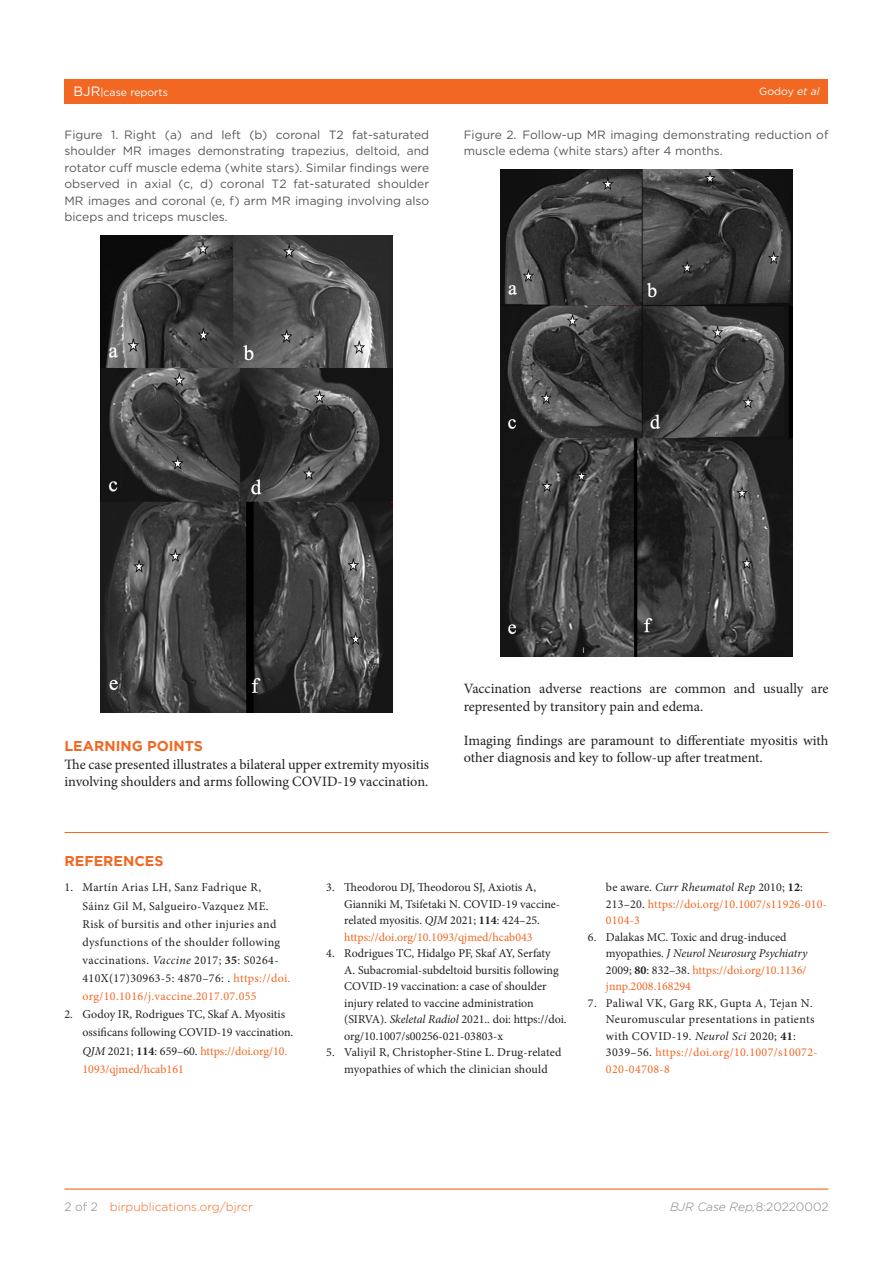
<style>
.page{position:relative;width:893px;height:1263px;background:#fff}
.page>*{position:absolute;margin:0;border:0;box-sizing:border-box;transform-origin:0 0}
.t1{font:14.25px/17.2px "Minion Pro";letter-spacing:-.005em;color:#231f20}
.t2{font:700 14.25px "Gotham";color:#f26722}
.t3{font:12px/16.5px "Minion Pro";letter-spacing:.005em;color:#231f20}
.t4{font:12px/18.1px "Minion Pro";letter-spacing:.03em;color:#231f20}
.t5{font:12px/16.5px "Gotham";color:#57585a;text-align:justify}
.t6{font:12px/16.5px "Minion Pro";letter-spacing:.015em;color:#f26722}
.t7{font:300 12px "Gotham";color:#f26722}
.t8{font:italic 300 12px "Gotham";color:#808285}
.t9{font:10.5px "Gotham";color:#fff}
.s1{font-size:13.5px}
.s2{font-style:italic}
.s3{font-weight:700}
.s4{color:#f26722}
.s5{color:#231f20}
.s6{font-style:italic;color:#231f20}
.s7{font-weight:700;color:#231f20}
.s8{color:#808285}
.s9{font-style:normal}
</style>
<div class="page">
<hr style="left:64px;top:1188px;width:764px;height:2px;background:#f26722">
<div style="left:64px;top:79px;width:764px;height:24px;background:#f26722"></div>
<img style="left:101px;top:235px;width:292px;height:478px">
<img style="left:500px;top:169px;width:292px;height:487px">
<hr style="left:64px;top:832px;width:764px;height:1px;background:#f26722">
<p class="t9" style="left:74px;top:85px;width:96px"><span class="s1">BJR</span>|case reports</p>
<p class="t9" style="left:759px;top:85px;width:62px">Godoy <span class="s2">et al</span></p>
<p class="t5" style="left:64px;top:126px;width:366px">Figure 1. Right (a) and left (b) coronal T2 fat-saturated shoulder MR images demonstrating trapezius, deltoid, and rotator cuff muscle edema (white stars). Similar findings were observed in axial (c, d) coronal T2 fat-saturated shoulder MR images and coronal (e, f) arm MR imaging involving also biceps and triceps muscles.</p>
<p class="t5" style="left:464px;top:126px;width:366px">Figure 2. Follow-up MR imaging demonstrating reduction of muscle edema (white stars) after 4 months.</p>
<p class="t2" style="left:64px;top:737px;width:140px">LEARNING POINTS</p>
<p class="t1" style="left:64px;top:756px;width:366px">The case presented illustrates a bilateral upper extremity myositis involving shoulders and arms following COVID-19 vaccination.</p>
<p class="t1" style="left:464px;top:680px;width:366px">Vaccination adverse reactions are common and usually are represented by transitory pain and edema.</p>
<p class="t1" style="left:464px;top:732px;width:366px">Imaging findings are paramount to differentiate myositis with other diagnosis and key to follow-up after treatment.</p>
<p class="t2" style="left:64px;top:851px;width:101px">REFERENCES</p>
<p class="t4" style="left:82px;top:878px;width:209px;text-indent:-18px">1. Martín Arias LH, Sanz Fadrique R, Sáinz Gil M, Salgueiro-Vazquez ME.<br>Risk of bursitis and other injuries and dysfunctions of the shoulder following vaccinations. <span class="s2">Vaccine</span> 2017; <span class="s3">35</span>: S0264- 410X(17)30963-5: 4870–76: . <span class="s4">https://doi. org/10.1016/j.vaccine.2017.07.055</span></p>
<p class="t3" style="left:82px;top:1005px;width:212px;line-height:18.1px;text-indent:-18px">2. Godoy IR, Rodrigues TC, Skaf A. Myositis ossificans following COVID-19 vaccination.<br><span class="s2">QJM</span> 2021; <span class="s3">114</span>: 659–60. <span class="s4">https://doi.org/10.<br>1093/qjmed/hcab161</span></p>
<p class="t3" style="left:344px;top:879px;width:217px;text-indent:-18px">3. Theodorou DJ, Theodorou SJ, Axiotis A, Gianniki M, Tsifetaki N. COVID-19 vaccine&shy;related myositis. <span class="s2">QJM</span> 2021; <span class="s3">114</span>: 424–25. <span class="s4">https://doi.org/10.1093/qjmed/hcab043</span></p>
<p class="t3" style="left:344px;top:945px;width:224px;text-indent:-18px">4. Rodrigues TC, Hidalgo PF, Skaf AY, Serfaty<br>A. Subacromial-subdeltoid bursitis following COVID-19 vaccination: a case of shoulder injury related to vaccine administration (SIRVA). <span class="s2">Skeletal Radiol</span> 2021.. doi: https://doi. org/10.1007/s00256-021-03803-x</p>
<p class="t3" style="left:326px;top:1044px;width:237px;text-align:center">5. Valiyil R, Christopher-Stine L. Drug-related myopathies of which the clinician should</p>
<p class="t6" style="left:606px;top:879px;width:223px"><span class="s5">be aware.</span> <span class="s6">Curr Rheumatol Rep</span> <span class="s5">2010;</span> <span class="s7">12</span><span class="s5">:<br>213–20.</span> https://doi.org/10.1007/s11926-010-<br>0104-3</p>
<p class="t3" style="left:606px;top:929px;width:203px;text-indent:-18px">6. Dalakas MC. Toxic and drug-induced myopathies. <span class="s2">J Neurol Neurosurg Psychiatry </span>2009; <span class="s3">80</span>: 832–38. <span class="s4">https://doi.org/10.1136/ jnnp.2008.168294</span></p>
<p class="t4" style="left:606px;top:995px;width:213px;line-height:16.5px;text-indent:-18px">7. Paliwal VK, Garg RK, Gupta A, Tejan N.<br>Neuromuscular presentations in patients with COVID-19. <span class="s2">Neurol Sci</span> 2020; <span class="s3">41</span>:<br>3039–56. <span class="s4">https://doi.org/10.1007/s10072- 020-04708-8</span></p>
<p class="t7" style="left:64px;top:1199px;width:190px"><span class="s8">2 of 2</span> birpublications.org/bjrcr</p>
<p class="t8" style="left:670px;top:1199px;width:160px">BJR Case Rep;<span class="s9">8:20220002</span></p>
</div>
